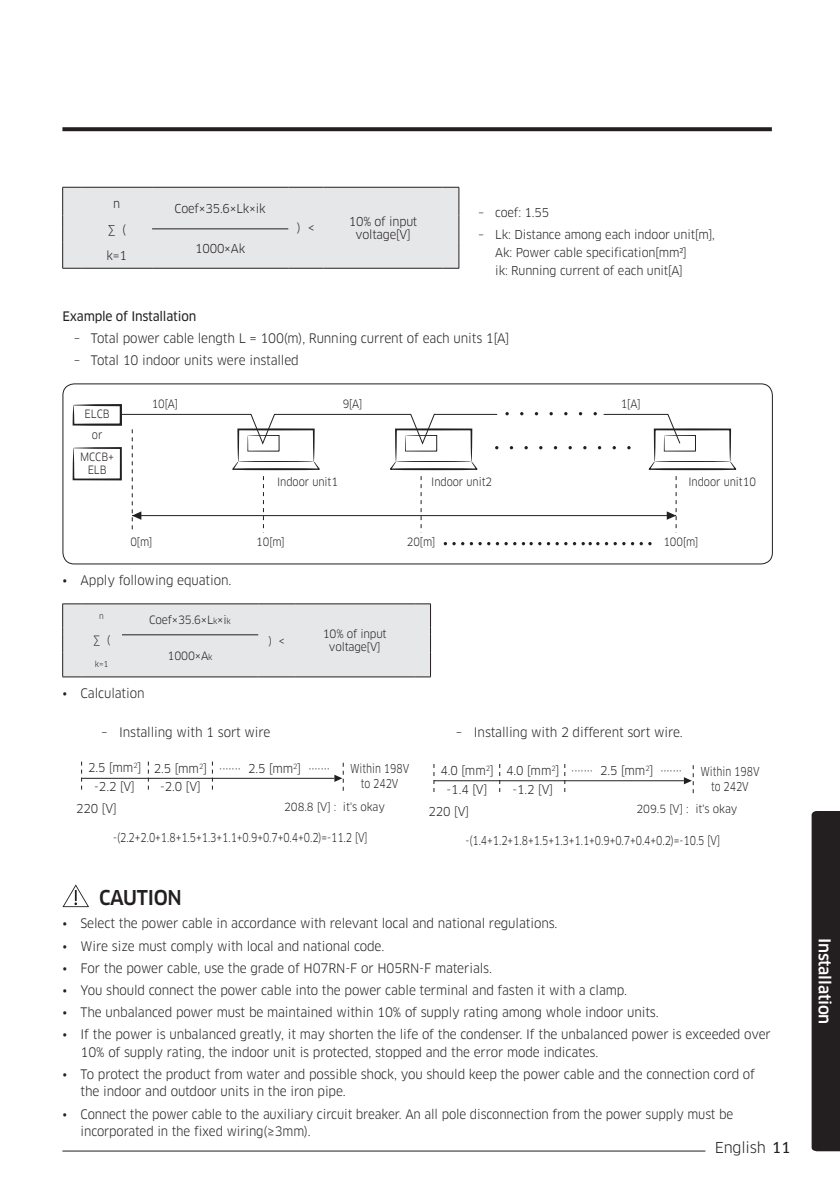
<style>
.page{position:relative;width:840px;height:1191px;background:#fff}
.page>*{position:absolute;margin:0;border:0;box-sizing:border-box;transform-origin:0 0}
.t1{font:500 20px "Samsung Clan Pro";letter-spacing:-.015em;color:#231f20;scale:.95 1}
.t2{font:500 16px "Samsung Clan Pro";letter-spacing:-.015em;color:#fff}
.t3{font:14.8px "Samsung Clan Pro";letter-spacing:-.015em;color:#231f20}
.t4{font:12.8px/17.6px "Samsung Clan Pro";letter-spacing:-.01em;color:#231f20;scale:.95 1}
.t5{font:12.8px/17.6px "Samsung Clan Pro";letter-spacing:-.01em;color:#231f20;scale:.93 1}
.t6{font:12.8px "Samsung Clan Pro News";letter-spacing:-.015em;color:#231f20;scale:.95 1}
.t7{font:12px/17.6px "Samsung Clan Pro";letter-spacing:-.01em;color:#231f20;scale:.95 1}
.t8{font:12px/15px "Samsung Clan Pro";letter-spacing:-.01em;color:#231f20;text-align:center;scale:.8 1}
.t9{font:11.2px/21.4px "Samsung Clan Pro";letter-spacing:-.005em;color:#231f20;text-align:center;scale:.9 1}
.t10{font:11.2px/13px "Samsung Clan Pro";letter-spacing:-.005em;color:#231f20;text-align:center;scale:.95 1}
.t11{font:11px "Samsung Clan Pro";letter-spacing:-.005em;color:#231f20;scale:.95 1}
.t12{font:8px "Samsung Clan Pro";color:#231f20;scale:.95 1}
.s1{font-size:8px}
.s2{font-family:"Samsung Clan Pro News"}
</style>
<div class="page">
<svg style="left:62px;top:127px;width:709px;height:4px;background:#2f2b2c"></svg>
<hr style="left:62px;top:1150px;width:675px;height:1px;background:#231f20">
<div style="left:705px;top:1146px;width:60px;height:7px;background:#fff"></div>
<svg style="left:811px;top:811px;width:28px;height:340px;background:#2c2829"></svg>
<div style="left:62px;top:187px;width:397px;height:82px;background:#e6e7e9"></div>
<hr style="left:152px;top:268px;width:136px;height:1px;background:#231f20">
<hr style="left:81px;top:268px;width:71px;height:1px;background:#231f20">
<hr style="left:152px;top:228px;width:136px;height:1px;background:#231f20">
<svg style="left:63px;top:384px;width:709px;height:180px"></svg>
<hr style="left:132px;top:515px;width:543px;height:1px;background:#231f20">
<svg style="left:666px;top:476px;width:10px;height:56px"></svg>
<svg style="left:509px;top:446px;width:4px;height:3px"></svg>
<svg style="left:553px;top:446px;width:4px;height:3px"></svg>
<svg style="left:534px;top:412px;width:4px;height:3px"></svg>
<svg style="left:578px;top:412px;width:4px;height:3px"></svg>
<svg style="left:593px;top:412px;width:142px;height:58px"></svg>
<svg style="left:443px;top:542px;width:12px;height:3px"></svg>
<svg style="left:461px;top:542px;width:20px;height:3px"></svg>
<svg style="left:487px;top:542px;width:20px;height:3px"></svg>
<svg style="left:513px;top:542px;width:19px;height:3px"></svg>
<svg style="left:538px;top:542px;width:20px;height:3px"></svg>
<svg style="left:564px;top:542px;width:52px;height:3px"></svg>
<svg style="left:622px;top:542px;width:20px;height:3px"></svg>
<svg style="left:73px;top:404px;width:425px;height:128px"></svg>
<div style="left:62px;top:383px;width:710px;height:181px;border:1px solid #231f20;border-radius:11px"></div>
<div style="left:62px;top:603px;width:369px;height:74px;background:#e6e7e9"></div>
<hr style="left:81px;top:676px;width:41px;height:1px;background:#231f20">
<hr style="left:122px;top:676px;width:136px;height:1px;background:#231f20">
<hr style="left:122px;top:634px;width:136px;height:1px;background:#231f20">
<svg style="left:82px;top:761px;width:262px;height:30px"></svg>
<svg style="left:434px;top:764px;width:260px;height:30px"></svg>
<hr style="left:81px;top:778px;width:253px;height:1px;background:#231f20">
<svg style="left:81px;top:761px;width:1px;height:29px"></svg>
<svg style="left:148px;top:761px;width:1px;height:30px"></svg>
<svg style="left:212px;top:761px;width:1px;height:30px"></svg>
<svg style="left:334px;top:762px;width:9px;height:29px"></svg>
<hr style="left:433px;top:780px;width:250px;height:1px;background:#231f20">
<svg style="left:433px;top:764px;width:1px;height:28px"></svg>
<svg style="left:499px;top:764px;width:1px;height:30px"></svg>
<svg style="left:564px;top:764px;width:1px;height:30px"></svg>
<svg style="left:683px;top:765px;width:10px;height:29px"></svg>
<svg style="left:62px;top:884px;width:27px;height:23px"></svg>
<p class="t7" style="left:113px;top:194px;width:9px">n</p>
<p class="t7" style="left:174px;top:200px;width:97px">Coef×35.6×Lk×ik</p>
<p class="t7" style="left:107px;top:220px;width:21px">∑ (</p>
<p class="t7" style="left:106px;top:246px;width:23px">k=1</p>
<p class="t7" style="left:195px;top:240px;width:54px">1000×Ak</p>
<p class="t7" style="left:297px;top:219px;width:20px">) &lt;</p>
<p class="t7" style="left:348px;top:215px;width:74px;line-height:13px;text-align:center">10% of input voltage[V]</p>
<p class="t7" style="left:478px;top:204px;width:76px">– coef: 1.55</p>
<p class="t7" style="left:495px;top:226px;width:232px;text-indent:-17px">– Lk: Distance among each indoor unit[m],<br>Ak: Power cable specification[mm2]<br>ik: Running current of each unit[A]</p>
<p class="t6" style="left:62px;top:308px;width:142px">Example of Installation</p>
<p class="t4" style="left:74px;top:329px;width:459px">– Total power cable length L = 100(m), Running current of each units 1[A]</p>
<p class="t4" style="left:74px;top:352px;width:238px">– Total 10 indoor units were installed</p>
<p class="t9" style="left:85px;top:403px;width:29px">ELCB</p>
<p class="t9" style="left:80px;top:424px;width:39px">or<br>MCCB+</p>
<p class="t9" style="left:88px;top:459px;width:23px">ELB</p>
<p class="t9" style="left:152px;top:393px;width:31px">10[A]</p>
<p class="t9" style="left:342px;top:393px;width:23px">9[A]</p>
<p class="t9" style="left:620px;top:393px;width:23px">1[A]</p>
<p class="t9" style="left:277px;top:471px;width:69px">Indoor unit1</p>
<p class="t9" style="left:431px;top:471px;width:69px">Indoor unit2</p>
<p class="t9" style="left:688px;top:471px;width:76px">Indoor unit10</p>
<p class="t9" style="left:130px;top:531px;width:26px">0[m]</p>
<p class="t9" style="left:256px;top:531px;width:33px">10[m]</p>
<p class="t9" style="left:406px;top:531px;width:33px">20[m]</p>
<p class="t9" style="left:663px;top:531px;width:40px">100[m]</p>
<p class="t4" style="left:62px;top:572px;width:179px">• Apply following equation.</p>
<p class="t12" style="left:99px;top:611px;width:6px">n</p>
<p class="t10" style="left:149px;top:613px;width:87px">Coef×35.6×L<span class="s1">k</span>×i<span class="s1">k</span></p>
<p class="t10" style="left:268px;top:634px;width:18px">) &lt;</p>
<p class="t10" style="left:322px;top:627px;width:69px">10% of input voltage[V]</p>
<p class="t10" style="left:93px;top:633px;width:20px">∑ (</p>
<p class="t10" style="left:167px;top:649px;width:49px">1000×A<span class="s1">k</span></p>
<p class="t12" style="left:95px;top:659px;width:16px">k=1</p>
<p class="t4" style="left:62px;top:684px;width:88px">• Calculation</p>
<p class="t4" style="left:101px;top:723px;width:180px">– Installing with 1 sort wire</p>
<p class="t4" style="left:455px;top:723px;width:240px">– Installing with 2 different sort wire.</p>
<p class="t7" style="left:94px;top:758px;width:120px;line-height:19px;text-indent:-6px">2.5 [mm<sup>2</sup>] 2.5 [mm<sup>2</sup>] -2.2 [V]</p>
<p class="t7" style="left:219px;top:759px;width:118px">······· 2.5 [mm<sup>2</sup>] ·······</p>
<p class="t7" style="left:446px;top:761px;width:120px;line-height:19px;text-indent:-6px">4.0 [mm<sup>2</sup>] 4.0 [mm<sup>2</sup>] -1.4 [V]</p>
<p class="t8" style="left:350px;top:761px;width:75px">Within 198V to 242V</p>
<p class="t7" style="left:571px;top:762px;width:118px">······· 2.5 [mm<sup>2</sup>] ·······</p>
<p class="t7" style="left:160px;top:778px;width:44px">-2.0 [V]</p>
<p class="t7" style="left:512px;top:780px;width:44px">-1.2 [V]</p>
<p class="t8" style="left:700px;top:763px;width:75px">Within 198V to 242V</p>
<p class="t11" style="left:284px;top:800px;width:108px">208.8 [V] : it's okay</p>
<p class="t7" style="left:76px;top:800px;width:44px">220 [V]</p>
<p class="t8" style="left:113px;top:830px;width:319px">-(2.2+2.0+1.8+1.5+1.3+1.1+0.9+0.7+0.4+0.2)=-11.2 [V]</p>
<p class="t11" style="left:636px;top:802px;width:108px">209.5 [V] : it's okay</p>
<p class="t7" style="left:428px;top:802px;width:44px">220 [V]</p>
<p class="t8" style="left:465px;top:832px;width:319px">-(1.4+1.2+1.8+1.5+1.3+1.1+0.9+0.7+0.4+0.2)=-10.5 [V]</p>
<h1 class="t1" style="left:99px;top:886px;width:89px">CAUTION</h1>
<p class="t4" style="left:62px;top:915px;width:522px">• Select the power cable in accordance with relevant local and national regulations.</p>
<p class="t4" style="left:62px;top:937px;width:340px">• Wire size must comply with local and national code.</p>
<p class="t4" style="left:62px;top:959px;width:453px">• For the power cable, use the grade of H07RN-F or H05RN-F materials.</p>
<p class="t4" style="left:62px;top:981px;width:595px">• You should connect the power cable into the power cable terminal and fasten it with a clamp.</p>
<p class="t4" style="left:62px;top:1003px;width:628px">• The unbalanced power must be maintained within 10% of supply rating among whole indoor units.</p>
<p class="t4" style="left:81px;top:1025px;width:727px;text-indent:-18px">• If the power is unbalanced greatly, it may shorten the life of the condenser. If the unbalanced power is exceeded over<br>10% of supply rating, the indoor unit is protected, stopped and the error mode indicates.</p>
<p class="t4" style="left:81px;top:1065px;width:711px;text-indent:-18px">• To protect the product from water and possible shock, you should keep the power cable and the connection cord of the indoor and outdoor units in the iron pipe.</p>
<p class="t5" style="left:81px;top:1105px;width:703px;text-indent:-18px">• Connect the power cable to the auxiliary circuit breaker. An all pole disconnection from the power supply must be incorporated in the fixed wiring(≥3mm).</p>
<p class="t3" style="left:714px;top:1139px;width:77px">English <span class="s2">11</span></p>
<p class="t2" style="left:833px;top:938px;width:88px;rotate:90deg">Installation</p>
</div>
